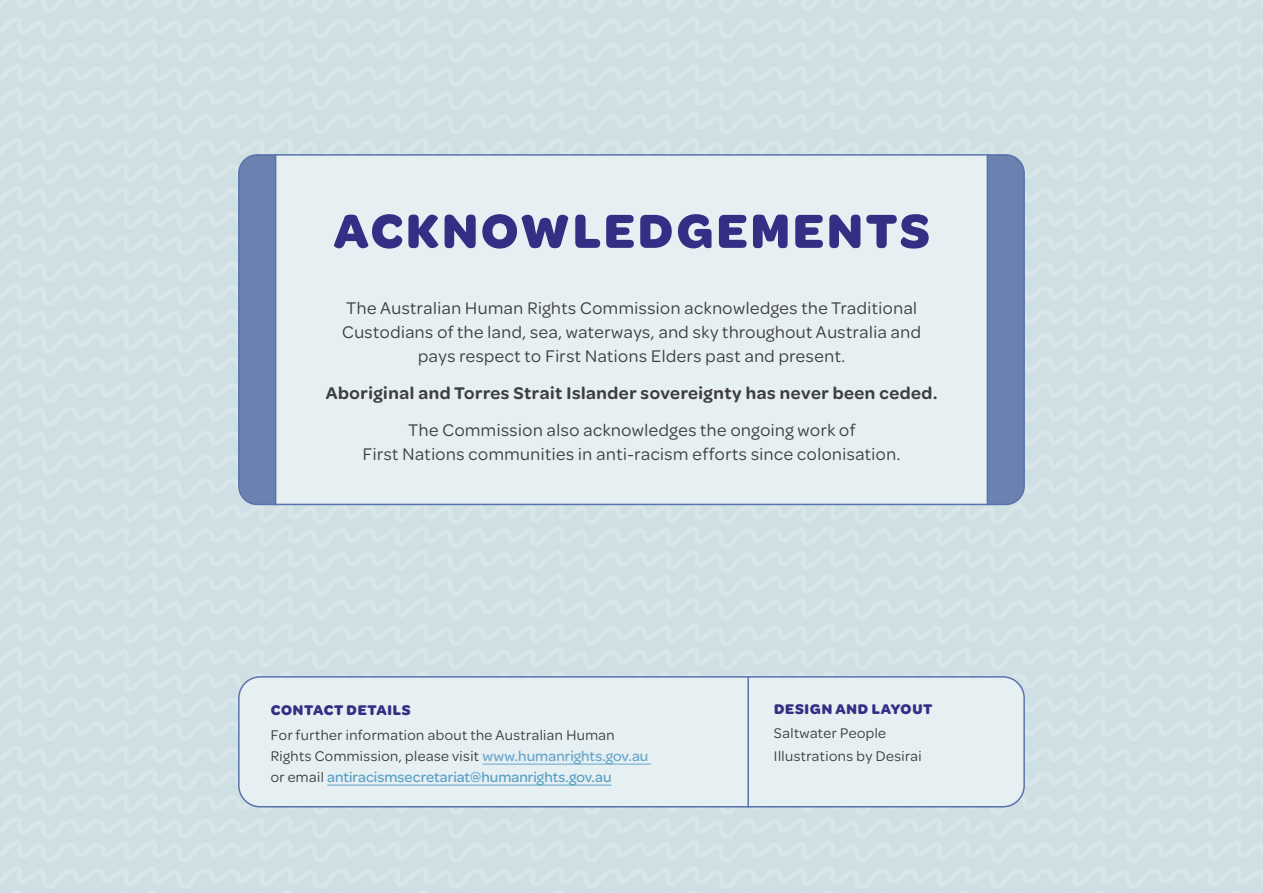
<style>
.page{position:relative;width:1263px;height:893px;background:#fff}
.page>*{position:absolute;margin:0;border:0;box-sizing:border-box;transform-origin:0 0}
.Giant{font:700 51px "Omnes";letter-spacing:.06em;color:#332f84}
.t1{font:18px/24px "Omnes";letter-spacing:.03em;color:#3e3e3f;text-align:center}
.t2{font:600 18px "Omnes";letter-spacing:.03em;color:#3e3e3f}
.t3{font:15px/21px "Omnes";letter-spacing:.03em;color:#3e3e3f}
.t4{font:700 15px/24px "Omnes";letter-spacing:.05em;color:#332f84}
.s1{font-weight:500;color:#68a7cb}
.s2{font-weight:500;color:#59a1c6}
.s3{font-weight:400;color:#3e3e3f}
</style>
<div class="page">
<img style="left:0;top:0;width:1263px;height:893px">
<div style="left:239px;top:677px;width:785px;height:130px;background:#e6eff2;border-radius:21px"></div>
<div style="left:238px;top:676px;width:787px;height:131px;border:2px solid #5972ac;border-radius:21px"></div>
<div style="left:275px;top:155px;width:713px;height:349px;background:#e6eff2"></div>
<svg style="left:237px;top:153px;width:40px;height:353px;background:#6f85b3"></svg>
<svg style="left:986px;top:153px;width:40px;height:353px;background:#6f85b3"></svg>
<hr style="left:483px;top:764px;width:168px;height:1px;background:#68a7cb">
<hr style="left:327px;top:785px;width:284px;height:1px;background:#59a1c6">
<hr style="left:747px;top:676px;width:2px;height:131px;background:#5972ac">
<p class="Giant" style="left:333px;top:195px;width:598px">ACKNOWLEDGEMENTS</p>
<p class="t1" style="left:342px;top:295px;width:580px">The Australian Human Rights Commission acknowledges the Traditional<br>Custodians of the land, sea, waterways, and sky throughout Australia and pays respect to First Nations Elders past and present.</p>
<p class="t2" style="left:326px;top:381px;width:613px">Aboriginal and Torres Strait Islander sovereignty has never been ceded.</p>
<p class="t1" style="left:363px;top:417px;width:539px">The Commission also acknowledges the ongoing work of<br>First Nations communities in anti-racism efforts since colonisation.</p>
<h4 class="t4" style="left:271px;top:697px;width:141px">CONTACT DETAILS</h4>
<p class="t3" style="left:271px;top:724px;width:379px">For further information about the Australian Human<br>Rights Commission, please visit <span class="s1">www.humanrights.gov.au </span>or email <span class="s2">antiracismsecretariat@humanrights.gov.au</span></p>
<p class="t4" style="left:774px;top:696px;width:160px">DESIGN AND LAYOUT<br><span class="s3">Saltwater People</span></p>
<p class="t3" style="left:774px;top:744px;width:149px">Illustrations by Desirai</p>
</div>
